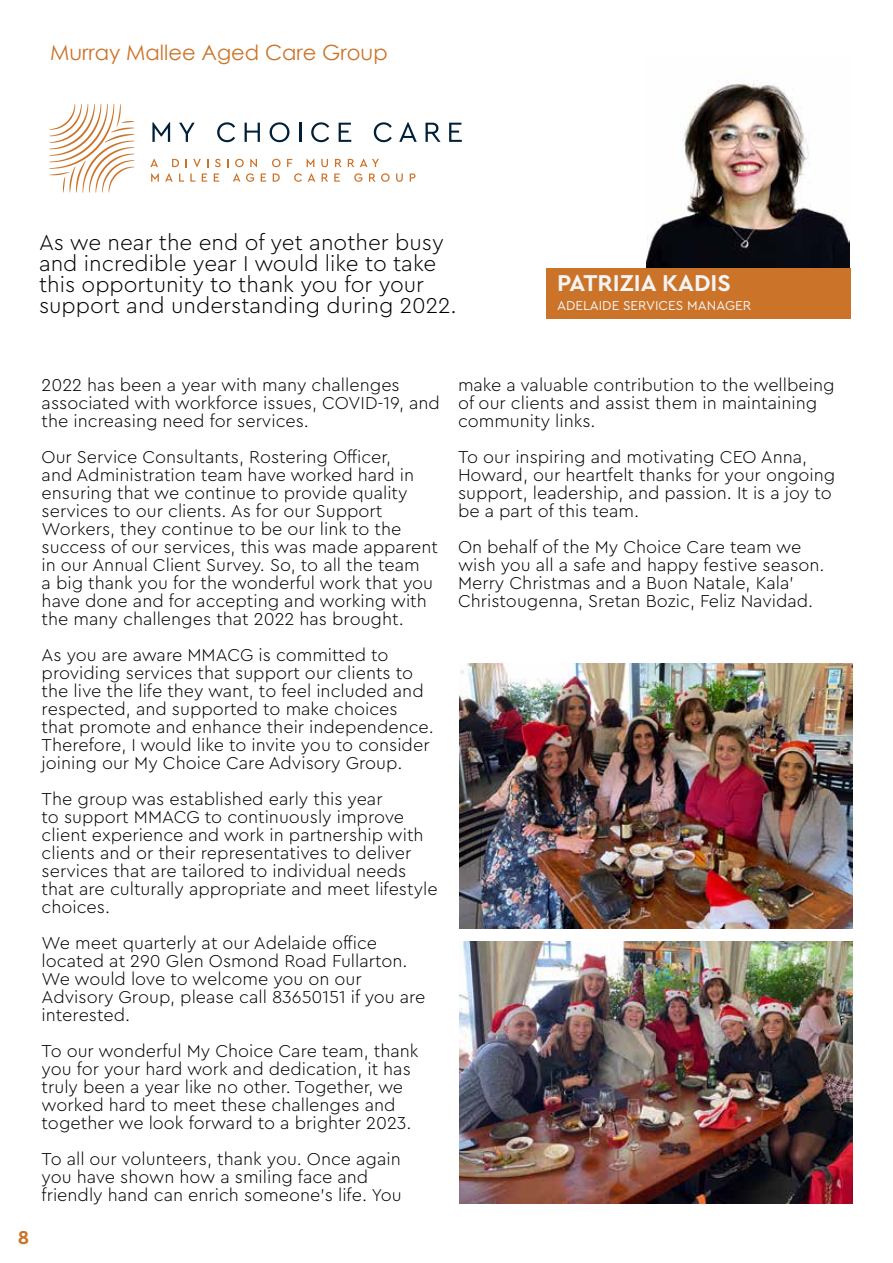
<style>
.page{position:relative;width:893px;height:1263px;background:#fff}
.page>*{position:absolute;margin:0;border:0;box-sizing:border-box;transform-origin:0 0}
.t1{font:700 24px "Cera Pro";color:#f4f4f5}
.t2{font:300 22.5px/21px "Cera Pro";color:#000}
.t3{font:21px "Century Gothic";color:#cb7429}
.t4{font:700 19.5px "Cera Pro";color:#cb7429}
.t5{font:300 18px/18px "Cera Pro";color:#000}
.t6{font:13.5px "Cera Pro";color:#f4f4f5}
</style>
<div class="page">
<img style="left:646px;top:80px;width:203px;height:188px">
<div style="left:546px;top:268px;width:304px;height:51px;background:#cb7429"></div>
<svg style="left:150px;top:159px;width:8px;height:8px"></svg>
<svg style="left:172px;top:159px;width:7px;height:8px"></svg>
<svg style="left:193px;top:159px;width:8px;height:8px"></svg>
<svg style="left:215px;top:159px;width:6px;height:8px"></svg>
<svg style="left:227px;top:159px;width:2px;height:8px"></svg>
<svg style="left:235px;top:159px;width:9px;height:8px"></svg>
<svg style="left:250px;top:159px;width:7px;height:8px"></svg>
<svg style="left:272px;top:159px;width:9px;height:8px"></svg>
<svg style="left:287px;top:159px;width:5px;height:8px"></svg>
<svg style="left:307px;top:159px;width:7px;height:8px"></svg>
<svg style="left:321px;top:159px;width:7px;height:8px"></svg>
<svg style="left:335px;top:159px;width:7px;height:8px"></svg>
<svg style="left:348px;top:159px;width:6px;height:8px"></svg>
<svg style="left:360px;top:159px;width:19px;height:8px"></svg>
<svg style="left:151px;top:173px;width:8px;height:9px"></svg>
<svg style="left:165px;top:173px;width:8px;height:9px"></svg>
<svg style="left:179px;top:173px;width:5px;height:9px"></svg>
<svg style="left:190px;top:173px;width:5px;height:9px"></svg>
<svg style="left:202px;top:173px;width:5px;height:9px"></svg>
<svg style="left:214px;top:173px;width:5px;height:9px"></svg>
<svg style="left:233px;top:173px;width:7px;height:9px"></svg>
<svg style="left:246px;top:173px;width:8px;height:9px"></svg>
<svg style="left:261px;top:173px;width:5px;height:9px"></svg>
<svg style="left:273px;top:173px;width:7px;height:9px"></svg>
<svg style="left:294px;top:173px;width:8px;height:9px"></svg>
<svg style="left:308px;top:173px;width:7px;height:9px"></svg>
<svg style="left:322px;top:173px;width:6px;height:9px"></svg>
<svg style="left:334px;top:173px;width:6px;height:9px"></svg>
<svg style="left:354px;top:173px;width:8px;height:9px"></svg>
<svg style="left:369px;top:173px;width:21px;height:9px"></svg>
<svg style="left:396px;top:173px;width:7px;height:9px"></svg>
<svg style="left:410px;top:173px;width:5px;height:9px"></svg>
<svg style="left:49px;top:104px;width:85px;height:89px"></svg>
<svg style="left:152px;top:122px;width:18px;height:20px"></svg>
<svg style="left:179px;top:123px;width:16px;height:19px"></svg>
<svg style="left:217px;top:122px;width:18px;height:20px"></svg>
<svg style="left:245px;top:123px;width:15px;height:19px"></svg>
<svg style="left:270px;top:122px;width:19px;height:20px"></svg>
<svg style="left:299px;top:123px;width:2px;height:19px"></svg>
<svg style="left:311px;top:122px;width:18px;height:20px"></svg>
<svg style="left:339px;top:123px;width:12px;height:19px"></svg>
<svg style="left:374px;top:122px;width:18px;height:20px"></svg>
<svg style="left:399px;top:122px;width:18px;height:20px"></svg>
<svg style="left:426px;top:123px;width:15px;height:19px"></svg>
<svg style="left:449px;top:123px;width:13px;height:19px"></svg>
<img style="left:459px;top:941px;width:394px;height:262px">
<img style="left:459px;top:663px;width:394px;height:265px">
<p class="t3" style="left:50px;top:38px;width:339px">Murray Mallee Aged Care Group</p>
<p class="t2" style="left:39px;top:231px;width:419px">As we near the end of yet another busy and incredible year I would like to take this opportunity to thank you for your support and understanding during 2022.</p>
<h1 class="t1" style="left:557px;top:267px;width:175px">PATRIZIA KADIS</h1>
<p class="t6" style="left:557px;top:297px;width:196px">ADELAIDE SERVICES MANAGER</p>
<p class="t4" style="left:18px;top:1224px;width:13px">8</p>
<p class="t5" style="left:42px;top:375px;width:400px">2022 has been a year with many challenges associated with workforce issues, COVID-19, and the increasing need for services.</p>
<p class="t5" style="left:42px;top:447px;width:398px">Our Service Consultants, Rostering Officer,<br>and Administration team have worked hard in ensuring that we continue to provide quality services to our clients. As for our Support Workers, they continue to be our link to the success of our services, this was made apparent in our Annual Client Survey. So, to all the team<br>a big thank you for the wonderful work that you have done and for accepting and working with the many challenges that 2022 has brought.</p>
<p class="t5" style="left:42px;top:645px;width:394px">As you are aware MMACG is committed to providing services that support our clients to the live the life they want, to feel included and respected, and supported to make choices that promote and enhance their independence.<br>Therefore, I would like to invite you to consider joining our My Choice Care Advisory Group.</p>
<p class="t5" style="left:42px;top:789px;width:398px">The group was established early this year<br>to support MMACG to continuously improve client experience and work in partnership with clients and or their representatives to deliver services that are tailored to individual needs that are culturally appropriate and meet lifestyle choices.</p>
<p class="t5" style="left:42px;top:933px;width:385px">We meet quarterly at our Adelaide office located at 290 Glen Osmond Road Fullarton.<br>We would love to welcome you on our Advisory Group, please call 83650151 if you are interested.</p>
<p class="t5" style="left:42px;top:1041px;width:378px">To our wonderful My Choice Care team, thank you for your hard work and dedication, it has truly been a year like no other. Together, we worked hard to meet these challenges and together we look forward to a brighter 2023.</p>
<p class="t5" style="left:42px;top:1149px;width:362px">To all our volunteers, thank you. Once again you have shown how a smiling face and friendly hand can enrich someone’s life. You</p>
<p class="t5" style="left:458px;top:375px;width:378px">make a valuable contribution to the wellbeing of our clients and assist them in maintaining community links.</p>
<p class="t5" style="left:458px;top:447px;width:379px">To our inspiring and motivating CEO Anna, Howard, our heartfelt thanks for your ongoing support, leadership, and passion. It is a joy to be a part of this team.</p>
<p class="t5" style="left:458px;top:537px;width:368px">On behalf of the My Choice Care team we wish you all a safe and happy festive season.<br>Merry Christmas and a Buon Natale, Kala’ Christougenna, Sretan Bozic, Feliz Navidad.</p>
</div>
